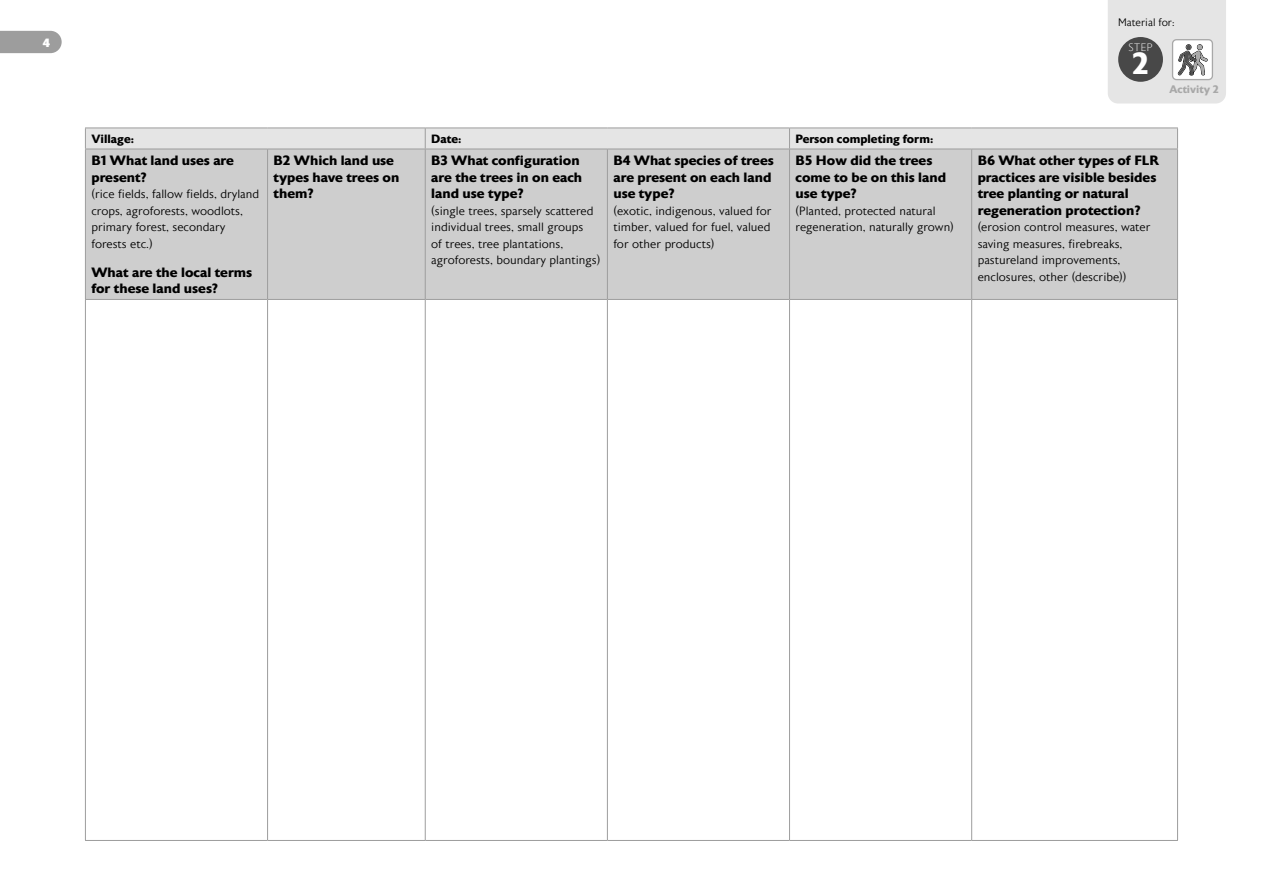
<style>
.page{position:relative;width:1263px;height:893px;background:#fff}
.page>*{position:absolute;margin:0;border:0;box-sizing:border-box;transform-origin:0 0}
.t1{font:700 30.6px "Astoria Sans";color:#fff}
.t2{font:700 13.5px/16.5px "Astoria Sans";color:#000}
.t3{font:300 12px/16.5px "Astoria Sans";color:#000}
.t4{font:700 12px "Astoria Sans";color:#000}
.t5{font:800 12px "Astoria Sans";color:#fff}
.t6{font:300 10.95px "Astoria Sans";color:#000}
.t7{font:700 10.95px "Astoria Sans";color:#a8a8a8}
.t8{font:200 10.8px "Astoria Sans";color:#fff}
</style>
<div class="page">
<svg style="left:0;top:31px;width:62px;height:22px"></svg>
<div style="left:86px;top:150px;width:1091px;height:149px;background:#cecece"></div>
<svg style="left:85px;top:128px;width:1093px;height:21px"></svg>
<hr style="left:85px;top:149px;width:183px;height:1px;background:#9d9d9d">
<hr style="left:85px;top:149px;width:1px;height:150px;background:#9d9d9d">
<hr style="left:268px;top:149px;width:157px;height:1px;background:#9d9d9d">
<hr style="left:267px;top:149px;width:1px;height:150px;background:#9d9d9d">
<hr style="left:425px;top:149px;width:182px;height:1px;background:#9d9d9d">
<hr style="left:425px;top:149px;width:1px;height:150px;background:#9d9d9d">
<hr style="left:607px;top:149px;width:182px;height:1px;background:#9d9d9d">
<hr style="left:607px;top:149px;width:1px;height:150px;background:#9d9d9d">
<hr style="left:789px;top:149px;width:183px;height:1px;background:#9d9d9d">
<hr style="left:789px;top:149px;width:1px;height:150px;background:#9d9d9d">
<hr style="left:972px;top:149px;width:206px;height:1px;background:#9d9d9d">
<hr style="left:971px;top:149px;width:1px;height:150px;background:#9d9d9d">
<hr style="left:1177px;top:149px;width:1px;height:150px;background:#9d9d9d">
<hr style="left:85px;top:299px;width:183px;height:1px;background:#9d9d9d">
<hr style="left:85px;top:300px;width:1px;height:540px;background:#9d9d9d">
<hr style="left:268px;top:299px;width:157px;height:1px;background:#9d9d9d">
<hr style="left:267px;top:300px;width:1px;height:540px;background:#9d9d9d">
<hr style="left:425px;top:299px;width:182px;height:1px;background:#9d9d9d">
<hr style="left:425px;top:300px;width:1px;height:540px;background:#9d9d9d">
<hr style="left:607px;top:299px;width:182px;height:1px;background:#9d9d9d">
<hr style="left:607px;top:300px;width:1px;height:540px;background:#9d9d9d">
<hr style="left:789px;top:299px;width:183px;height:1px;background:#9d9d9d">
<hr style="left:789px;top:300px;width:1px;height:540px;background:#9d9d9d">
<hr style="left:972px;top:299px;width:206px;height:1px;background:#9d9d9d">
<hr style="left:971px;top:300px;width:1px;height:540px;background:#9d9d9d">
<hr style="left:1177px;top:300px;width:1px;height:540px;background:#9d9d9d">
<hr style="left:85px;top:840px;width:183px;height:1px;background:#9d9d9d">
<hr style="left:268px;top:840px;width:157px;height:1px;background:#9d9d9d">
<hr style="left:425px;top:840px;width:182px;height:1px;background:#9d9d9d">
<hr style="left:607px;top:840px;width:182px;height:1px;background:#9d9d9d">
<hr style="left:789px;top:840px;width:183px;height:1px;background:#9d9d9d">
<hr style="left:972px;top:840px;width:206px;height:1px;background:#9d9d9d">
<svg style="left:1108px;top:0;width:118px;height:104px"></svg>
<p class="t5" style="left:43px;top:36px;width:9px">4</p>
<p class="t4" style="left:91px;top:132px;width:44px">Village:</p>
<p class="t4" style="left:431px;top:132px;width:32px">Date:</p>
<p class="t4" style="left:795px;top:132px;width:139px">Person completing form:</p>
<p class="t2" style="left:91px;top:152px;width:144px">B1 What land uses are present?</p>
<p class="t3" style="left:91px;top:186px;width:169px">(rice fields, fallow fields, dryland crops, agroforests, woodlots, primary forest, secondary forests etc.)</p>
<p class="t2" style="left:91px;top:264px;width:162px">What are the local terms for these land uses?</p>
<p class="t2" style="left:274px;top:152px;width:127px">B2 Which land use types have trees on them?</p>
<p class="t2" style="left:431px;top:152px;width:152px">B3 What configuration are the trees in on each land use type?</p>
<p class="t3" style="left:431px;top:203px;width:171px">(single trees, sparsely scattered individual trees, small groups<br>of trees, tree plantations, agroforests, boundary plantings)</p>
<p class="t2" style="left:613px;top:152px;width:162px">B4 What species of trees are present on each land use type?</p>
<p class="t3" style="left:613px;top:203px;width:160px;text-align:justify">(exotic, indigenous, valued for timber, valued for fuel, valued for other products)</p>
<p class="t2" style="left:795px;top:152px;width:152px">B5 How did the trees come to be on this land use type?</p>
<p class="t3" style="left:795px;top:203px;width:160px">(Planted, protected natural regeneration, naturally grown)</p>
<p class="t6" style="left:1118px;top:16px;width:58px">Material for:</p>
<p class="t8" style="left:1128px;top:41px;width:26px">STEP</p>
<h1 class="t1" style="left:1132px;top:46px;width:18px">2</h1>
<p class="t7" style="left:1169px;top:83px;width:51px">Activity 2</p>
<p class="t2" style="left:978px;top:152px;width:183px">B6 What other types of FLR practices are visible besides tree planting or natural regeneration protection?</p>
<p class="t3" style="left:978px;top:219px;width:174px">(erosion control measures, water saving measures, firebreaks, pastureland improvements, enclosures, other (describe))</p>
</div>
